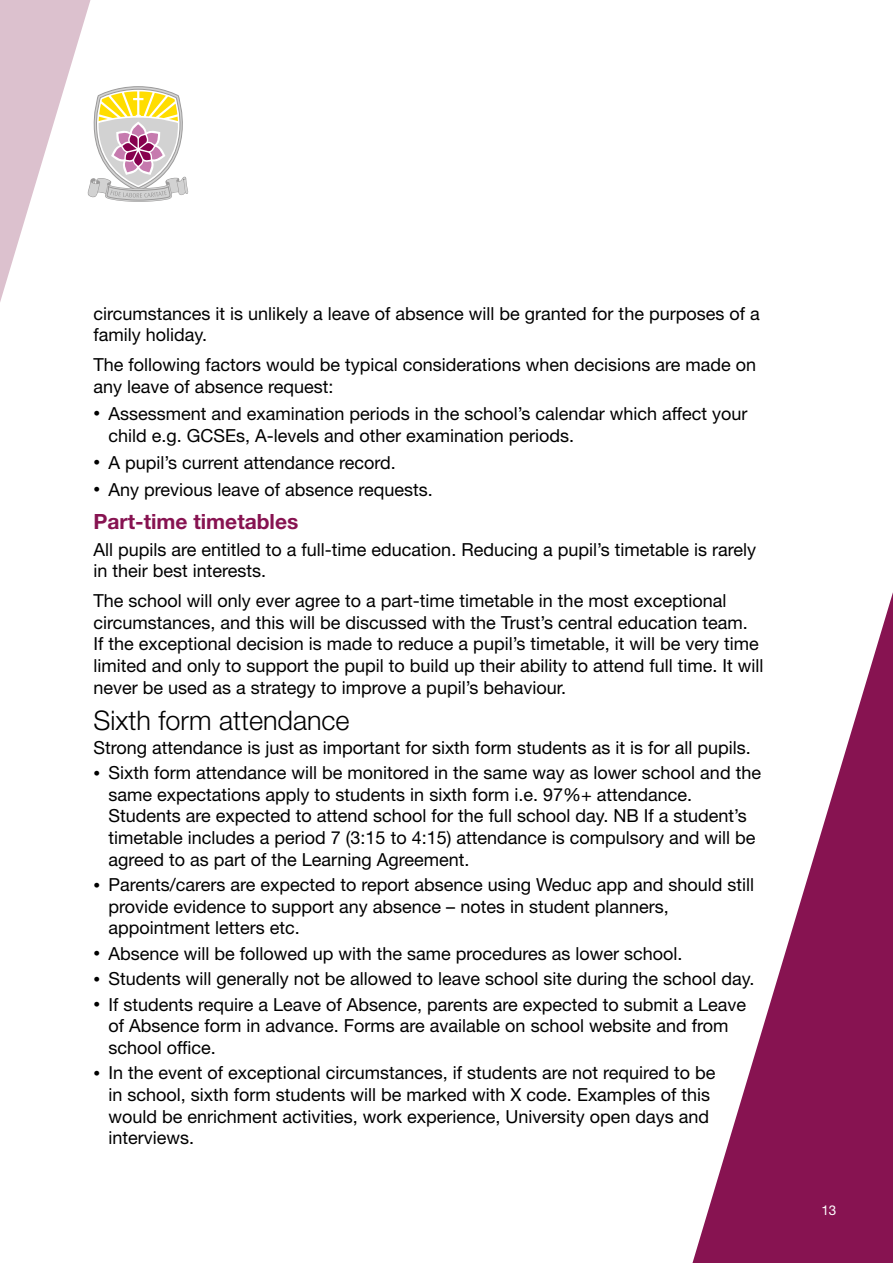
<style>
.page{position:relative;width:893px;height:1263px;background:#fff}
.page>*{position:absolute;margin:0;border:0;box-sizing:border-box;transform-origin:0 0}
.t1{font:300 27px "Helvetica Neue LT Std";color:#000}
.t2{font:700 21px "Helvetica Neue LT Std";color:#871351}
.t3{font:18px/21.6px "Helvetica Neue LT Std";color:#000}
.t4{font:13.5px "Helvetica Neue LT Std";color:#fff}
.s1{font-size:13.5px}
</style>
<div class="page">
<svg style="left:692px;top:592px;width:201px;height:671px"></svg>
<svg style="left:0;top:0;width:189px;height:302px"></svg>
<p class="t3" style="left:94px;top:302px;width:668px">circumstances it is unlikely a leave of absence will be granted for the purposes of a family holiday.</p>
<p class="t3" style="left:94px;top:354px;width:664px">The following factors would be typical considerations when decisions are made on any leave of absence request:</p>
<p class="t3" style="left:109px;top:402px;width:640px;text-indent:-15px"><span class="s1">•</span> Assessment and examination periods in the school’s calendar which affect your child e.g. GCSEs, A-levels and other examination periods.</p>
<p class="t3" style="left:94px;top:451px;width:301px"><span class="s1">•</span> A pupil’s current attendance record.</p>
<p class="t3" style="left:94px;top:478px;width:338px"><span class="s1">•</span> Any previous leave of absence requests.</p>
<p class="t2" style="left:94px;top:508px;width:206px">Part-time timetables</p>
<p class="t3" style="left:94px;top:538px;width:664px">All pupils are entitled to a full-time education. Reducing a pupil’s timetable is rarely in their best interests.</p>
<p class="t3" style="left:94px;top:590px;width:671px">The school will only ever agree to a part-time timetable in the most exceptional circumstances, and this will be discussed with the Trust’s central education team.<br>If the exceptional decision is made to reduce a pupil’s timetable, it will be very time limited and only to support the pupil to build up their ability to attend full time. It will never be used as a strategy to improve a pupil’s behaviour.</p>
<h1 class="t1" style="left:94px;top:703px;width:258px">Sixth form attendance</h1>
<p class="t3" style="left:94px;top:736px;width:656px">Strong attendance is just as important for sixth form students as it is for all pupils.</p>
<p class="t3" style="left:109px;top:762px;width:654px;text-indent:-15px"><span class="s1">•</span> Sixth form attendance will be monitored in the same way as lower school and the same expectations apply to students in sixth form i. e. 97%+ attendance.<br>Students are expected to attend school for the full school day. NB If a student’s timetable includes a period 7 (3:15 to 4:15) attendance is compulsory and will be agreed to as part of the Learning Agreement.</p>
<p class="t3" style="left:109px;top:873px;width:647px;text-indent:-15px"><span class="s1">•</span> Parents/carers are expected to report absence using Weduc app and should still provide evidence to support any absence – notes in student planners, appointment letters etc.</p>
<p class="t3" style="left:94px;top:942px;width:588px"><span class="s1">•</span> Absence will be followed up with the same procedures as lower school.</p>
<p class="t3" style="left:94px;top:968px;width:660px"><span class="s1">•</span> Students will generally not be allowed to leave school site during the school day.</p>
<p class="t3" style="left:109px;top:993px;width:639px;text-indent:-15px"><span class="s1">•</span> If students require a Leave of Absence, parents are expected to submit a Leave of Absence form in advance. Forms are available on school website and from school office.</p>
<p class="t3" style="left:109px;top:1062px;width:608px;text-indent:-15px"><span class="s1">•</span> In the event of exceptional circumstances, if students are not required to be in school, sixth form students will be marked with X code. Examples of this would be enrichment activities, work experience, University open days and interviews.</p>
<p class="t4" style="left:821px;top:1202px;width:17px">13</p>
</div>
